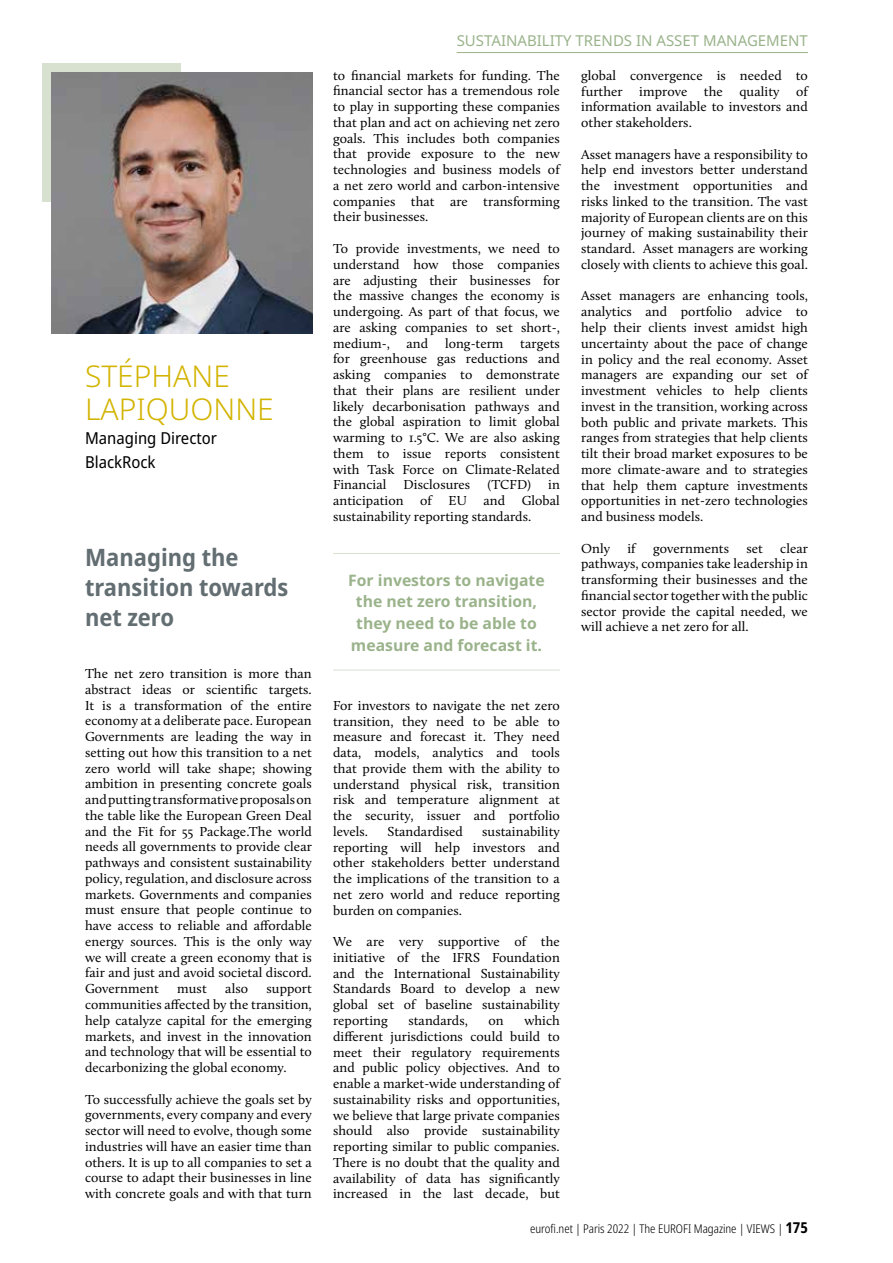
<style>
.page{position:relative;width:893px;height:1263px;background:#fff}
.page>*{position:absolute;margin:0;border:0;box-sizing:border-box;transform-origin:0 0}
.t1{font:300 30px/33px "Noto Sans";color:#d3b400}
.t2{font:700 semi-condensed 24px/30px "Noto Sans";color:#636e73}
.t3{font:semi-condensed 16.5px/24px "Noto Sans";color:#000}
.t4{font:700 15.75px/21.6px "Noto Sans";color:#9ab38b;text-align:center}
.t5{font:15px "Noto Sans";color:#9ab38b}
.t6{font:13.5px/15.8px "Calluna";letter-spacing:.005em;color:#000;text-align:justify}
.t7{font:300 condensed 12px "Noto Sans";color:#000}
.s1{font-weight:700;font-size:15px}
</style>
<div class="page">
<hr style="left:457px;top:52px;width:351px;height:1px;background:#9ab38b">
<div style="left:43px;top:64px;width:138px;height:138px;background:#d8e0d0"></div>
<img style="left:51px;top:72px;width:262px;height:262px">
<hr style="left:333px;top:553px;width:227px;height:1px;background:#d8e0d0">
<hr style="left:333px;top:670px;width:227px;height:1px;background:#d8e0d0">
<h1 class="t1" style="left:85px;top:360px;width:190px">STÉPHANE<br>LAPIQUONNE</h1>
<p class="t3" style="left:85px;top:427px;width:133px">Managing Director<br>BlackRock</p>
<h2 class="t2" style="left:85px;top:543px;width:205px">Managing the transition towards net zero</h2>
<p class="t6" style="left:85px;top:666px;width:228px">The net zero transition is more than abstract ideas or scientific targets.<br>It is a transformation of the entire economy at a deliberate pace. European Governments are leading the way in setting out how this transition to a net zero world will take shape; showing ambition in presenting concrete goals and putting transformative proposals on the table like the European Green Deal and the Fit for 55 Package.The world needs all governments to provide clear pathways and consistent sustainability policy, regulation, and disclosure across markets. Governments and companies must ensure that people continue to have access to reliable and affordable energy sources. This is the only way we will create a green economy that is fair and just and avoid societal discord.<br>Government</p>
<p class="t6" style="left:177px;top:981px;width:31px">must</p>
<p class="t6" style="left:225px;top:981px;width:24px">also</p>
<p class="t6" style="left:85px;top:981px;width:228px;text-indent:182px">support communities affected by the transition, help catalyze capital for the emerging markets, and invest in the innovation and technology that will be essential to decarbonizing the global economy.</p>
<p class="t6" style="left:85px;top:1091px;width:228px">To successfully achieve the goals set by governments, every company and every sector will need to evolve, though some industries will have an easier time than others. It is up to all companies to set a course to adapt their businesses in line with concrete goals and with that turn</p>
<p class="t5" style="left:457px;top:30px;width:353px">SUSTAINABILITY TRENDS IN ASSET MANAGEMENT</p>
<p class="t6" style="left:333px;top:67px;width:228px">to financial markets for funding. The financial sector has a tremendous role to play in supporting these companies that plan and act on achieving net zero goals. This includes both companies that provide exposure to the new technologies and business models of a net zero world and carbon-intensive companies that are transforming their businesses.</p>
<p class="t6" style="left:333px;top:240px;width:228px">To provide investments, we need to understand how those companies are adjusting their businesses for the massive changes the economy is undergoing. As part of that focus, we are asking companies to set short-, medium-, and long-term targets for greenhouse gas reductions and asking companies to demonstrate that their plans are resilient under likely decarbonisation pathways and the global aspiration to limit global warming to 1.5°C. We are also asking them to issue reports consistent with Task Force on Climate-Related Financial</p>
<p class="t6" style="left:404px;top:477px;width:68px">Disclosures</p>
<p class="t6" style="left:487px;top:477px;width:45px">(TCFD)</p>
<p class="t6" style="left:333px;top:477px;width:228px;text-indent:215px">in anticipation of EU and Global sustainability reporting standards.</p>
<p class="t4" style="left:348px;top:570px;width:198px">For investors to navigate the net zero transition, they need to be able to measure and forecast it.</p>
<p class="t6" style="left:333px;top:697px;width:228px">For investors to navigate the net zero transition, they need to be able to measure and forecast it. They need data, models, analytics and tools that provide them with the ability to understand physical risk, transition risk and temperature alignment at the security, issuer and portfolio levels.</p>
<p class="t6" style="left:333px;top:823px;width:228px;text-indent:149px">sustainability reporting will help investors and other stakeholders better understand the implications of the transition to a net zero world and reduce reporting burden on companies.</p>
<p class="t6" style="left:333px;top:934px;width:228px">We are very supportive of the initiative of the IFRS Foundation and the International Sustainability Standards Board to develop a new global set of baseline sustainability reporting</p>
<p class="t6" style="left:388px;top:823px;width:77px">Standardised</p>
<p class="t6" style="left:333px;top:1012px;width:228px;text-indent:191px">which different jurisdictions could build to meet their regulatory requirements and public policy objectives. And to enable a market-wide understanding of sustainability risks and opportunities, we believe that large private companies should also provide sustainability reporting similar to public companies.<br>There is no doubt that the quality and availability of data has significantly increased in the last decade, but</p>
<p class="t6" style="left:408px;top:1012px;width:61px">standards,</p>
<p class="t6" style="left:488px;top:1012px;width:17px">on</p>
<p class="t6" style="left:581px;top:67px;width:228px">global convergence is needed to further improve the quality of information available to investors and other stakeholders.</p>
<p class="t6" style="left:581px;top:146px;width:228px">Asset managers have a responsibility to help end investors better understand the investment opportunities and risks linked to the transition. The vast majority of European clients are on this journey of making sustainability their standard. Asset managers are working closely with clients to achieve this goal.</p>
<p class="t6" style="left:581px;top:288px;width:228px">Asset managers are enhancing tools, analytics and portfolio advice to help their clients invest amidst high uncertainty about the pace of change in policy and the real economy. Asset managers are expanding our set of investment vehicles to help clients invest in the transition, working across both public and private markets. This ranges from strategies that help clients tilt their broad market exposures to be more climate-aware and to strategies that help them capture investments opportunities in net-zero technologies and business models.</p>
<p class="t6" style="left:581px;top:540px;width:30px">Only</p>
<p class="t6" style="left:627px;top:540px;width:10px">if</p>
<p class="t6" style="left:653px;top:540px;width:77px">governments</p>
<p class="t6" style="left:746px;top:540px;width:18px">set</p>
<p class="t6" style="left:581px;top:540px;width:228px;text-indent:199px">clear pathways, companies take leadership in transforming their businesses and the financial sector together with the public sector provide the capital needed, we will achieve a net zero for all.</p>
<p class="t7" style="left:530px;top:1220px;width:279px">eurofi.net | Paris 2022 | The EUROFI Magazine | VIEWS | <span class="s1">175</span></p>
</div>
